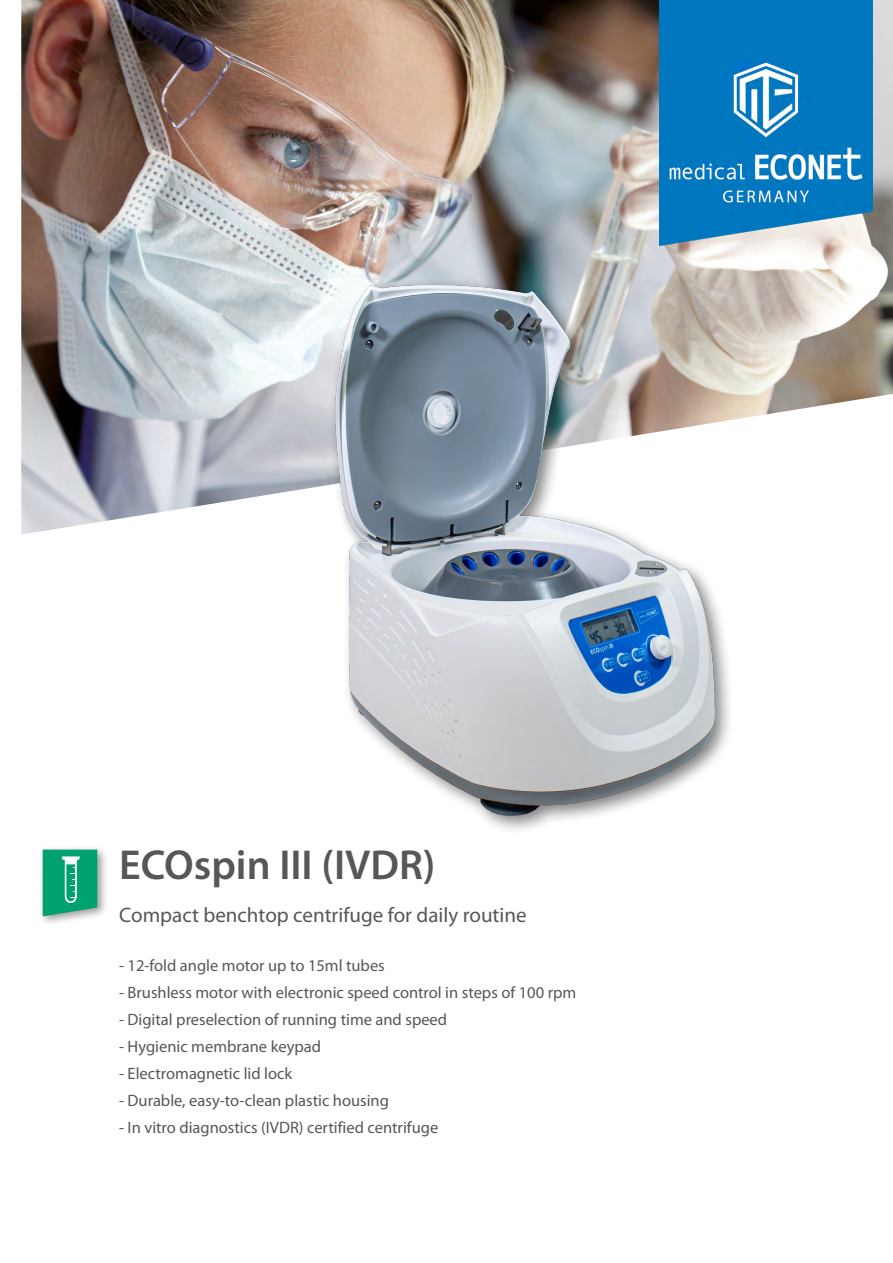
<style>
.page{position:relative;width:893px;height:1263px;background:#fff}
.page>*{position:absolute;margin:0;border:0;box-sizing:border-box;transform-origin:0 0}
.t1{font:600 42px "Myriad Pro";color:#575756}
.t2{font:21px "Myriad Pro";color:#575756}
.t3{font:16.5px "Myriad Pro";color:#575756}
</style>
<div class="page">
<img style="left:21px;top:0;width:872px;height:535px">
<img style="left:660px;top:0;width:212px;height:246px">
<div style="left:38px;top:844px;width:70px;height:83px;background:#000;opacity:.4"></div>
<svg style="left:43px;top:849px;width:54px;height:67px;background:#20aa81"></svg>
<img style="left:311px;top:264px;width:427px;height:566px">
<h1 class="t1" style="left:119px;top:838px;width:318px">ECOspin III (IVDR)</h1>
<p class="t2" style="left:119px;top:904px;width:409px">Compact benchtop centrifuge for daily routine</p>
<p class="t3" style="left:119px;top:957px;width:267px">- 12-fold angle motor up to 15ml tubes</p>
<p class="t3" style="left:119px;top:983px;width:459px">- Brushless motor with electronic speed control in steps of 100 rpm</p>
<p class="t3" style="left:119px;top:1010px;width:330px">- Digital preselection of running time and speed</p>
<p class="t3" style="left:119px;top:1037px;width:204px">- Hygienic membrane keypad</p>
<p class="t3" style="left:119px;top:1064px;width:175px">- Electromagnetic lid lock</p>
<p class="t3" style="left:119px;top:1091px;width:271px">- Durable, easy-to-clean plastic housing</p>
<p class="t3" style="left:119px;top:1118px;width:321px">- In vitro diagnostics (IVDR) certified centrifuge</p>
</div>
